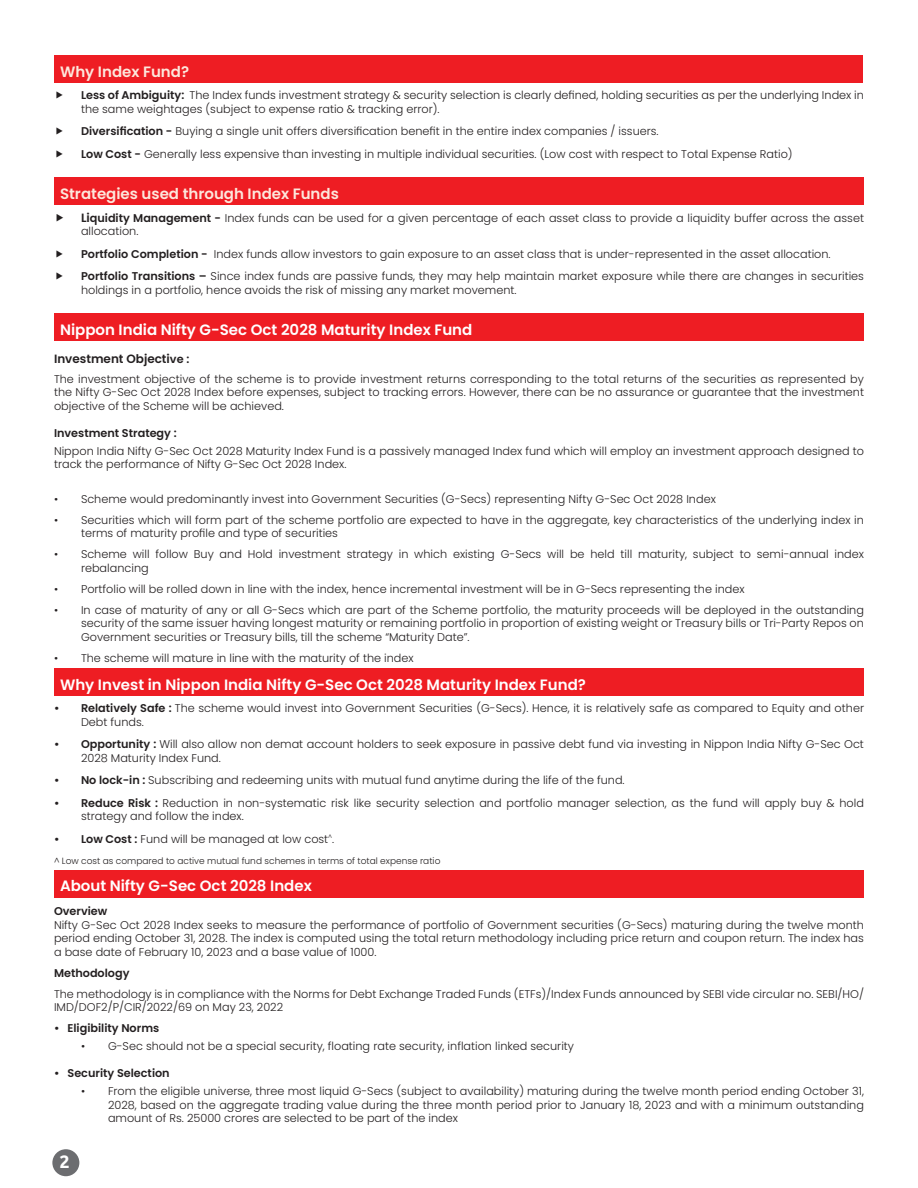
<style>
.page{position:relative;width:918px;height:1188px;background:#fff}
.page>*{position:absolute;margin:0;border:0;box-sizing:border-box;transform-origin:0 0}
.t1{font:700 18px "Ubuntu";color:#fff}
.t2{font:600 15px "Poppins";color:#fff}
.t3{font:600 15px "Poppins";color:#fde7dc}
.t4{font:600 12px "Poppins";color:#231f20}
.t5{font:300 11.25px/13.5px "Poppins";color:#231f20}
.t6{font:600 11.25px "Poppins";color:#231f20}
.t7{font:300 9px "Poppins";color:#231f20}
.s1{font-weight:600}
.s2{font-weight:600;font-size:12px}
.s3{font-size:11.25px}
</style>
<div class="page">
<div style="left:52px;top:1149px;width:27px;height:27px;background:#6c6d70;border-radius:50%"></div>
<div style="left:54px;top:55px;width:808px;height:28px;background:#ee1d23"></div>
<div style="left:54px;top:177px;width:810px;height:28px;background:#ee1d23"></div>
<div style="left:54px;top:313px;width:810px;height:28px;background:#ee1d23"></div>
<div style="left:54px;top:668px;width:810px;height:28px;background:#ee1d23"></div>
<div style="left:54px;top:870px;width:810px;height:27px;background:#ee1d23"></div>
<p class="t3" style="left:60px;top:63px;width:131px">Why Index Fund?</p>
<p class="t5" style="left:81px;top:89px;width:785px"><span class="s1">Less of Ambiguity:</span> The Index funds investment strategy &amp; security selection is clearly defined, holding securities as per the underlying Index in the same weightages (subject to expense ratio &amp; tracking error).</p>
<p class="t5" style="left:81px;top:125px;width:579px"><span class="s1">Diversification -</span> Buying a single unit offers diversification benefit in the entire index companies / issuers.</p>
<p class="t5" style="left:81px;top:147px;width:713px"><span class="s1">Low Cost -</span> Generally less expensive than investing in multiple individual securities. (Low cost with respect to Total Expense Ratio)</p>
<p class="t3" style="left:60px;top:185px;width:280px">Strategies used through Index Funds</p>
<p class="t5" style="left:81px;top:211px;width:785px"><span class="s2">Li</span><span class="s1">quidity Management -</span> Index funds can be used for a given percentage of each asset class to provide a liquidity buffer across the asset allocation.</p>
<p class="t5" style="left:81px;top:247px;width:751px"><span class="s1">Portfolio Completion -</span> Index funds allow investors to gain exposure to an asset class that is under-represented in the asset allocation.</p>
<p class="t5" style="left:81px;top:270px;width:785px"><span class="s1">Portfolio Transitions –</span> Since index funds are passive funds, they may help maintain market exposure while there are changes in securities holdings in a portfolio, hence avoids the risk of missing any market movement.</p>
<p class="t2" style="left:60px;top:321px;width:414px">Nippon India Nifty G-Sec Oct 2028 Maturity Index Fund</p>
<p class="t4" style="left:54px;top:352px;width:137px">Investment Objecti<span class="s3">ve :</span></p>
<p class="t5" style="left:54px;top:372px;width:812px;text-align:justify">The investment objective of the scheme is to provide investment returns corresponding to the total returns of the securities as represented by the Nifty G-Sec Oct 2028 Index before expenses, subject to tracking errors. However, there can be no assurance or guarantee that the investment objective of the Scheme will be achieved.</p>
<p class="t6" style="left:54px;top:426px;width:124px">Investment Strategy :</p>
<p class="t5" style="left:54px;top:444px;width:812px">Nippon India Nifty G-Sec Oct 2028 Maturity Index Fund is a passively managed Index fund which will employ an investment approach designed to track the performance of Nifty G-Sec Oct 2028 Index.</p>
<p class="t5" style="left:54px;top:492px;width:663px">• Scheme would predominantly invest into Government Securities (G-Secs) representing Nifty G-Sec Oct 2028 Index</p>
<p class="t5" style="left:81px;top:513px;width:784px;text-indent:-27px">• Securities which will form part of the scheme portfolio are expected to have in the aggregate, key characteristics of the underlying index in terms of maturity profile and type of securities</p>
<p class="t5" style="left:81px;top:548px;width:785px;text-indent:-27px">• Scheme will follow Buy and Hold investment strategy in which existing G-Secs will be held till maturity, subject to semi-annual index rebalancing</p>
<p class="t5" style="left:54px;top:582px;width:692px">• Portfolio will be rolled down in line with the index, hence incremental investment will be in G-Secs representing the index</p>
<p class="t5" style="left:81px;top:603px;width:784px;text-align:justify;text-indent:-27px">• In case of maturity of any or all G-Secs which are part of the Scheme portfolio, the maturity proceeds will be deployed in the outstanding security of the same issuer having longest maturity or remaining portfolio in proportion of existing weight or Treasury bills or Tri-Party Repos on Government securities or Treasury bills, till the scheme “Maturity Date”.</p>
<p class="t5" style="left:54px;top:651px;width:361px">• The scheme will mature in line with the maturity of the index</p>
<p class="t2" style="left:60px;top:676px;width:527px">Why Invest in Nippon India Nifty G-Sec Oct 2028 Maturity Index Fund?</p>
<p class="t5" style="left:81px;top:702px;width:785px;text-indent:-27px"><span class="s1">• Relatively Safe :</span> The scheme would invest into Government Securities (G-Secs). Hence, it is relatively safe as compared to Equity and other<br>Debt funds.</p>
<p class="t5" style="left:81px;top:738px;width:784px;text-indent:-27px"><span class="s1">• Opportunity :</span> Will also allow non demat account holders to seek exposure in passive debt fund via investing in Nippon India Nifty G-Sec Oct<br>2028 Maturity Index Fund.</p>
<p class="t5" style="left:54px;top:774px;width:572px"><span class="s1">• No lock-in :</span> Subscribing and redeeming units with mutual fund anytime during the life of the fund.</p>
<p class="t5" style="left:81px;top:796px;width:785px;text-indent:-27px"><span class="s1">• Reduce Risk :</span> Reduction in non-systematic risk like security selection and portfolio manager selection, as the fund will apply buy &amp; hold strategy and follow the index.</p>
<p class="t5" style="left:54px;top:832px;width:282px"><span class="s1">• Low Cost :</span> Fund will be managed at low cost<sup>^</sup>.</p>
<p class="t7" style="left:54px;top:855px;width:388px">^ Low cost as compared to active mutual fund schemes in terms of total expense ratio</p>
<p class="t2" style="left:60px;top:877px;width:253px">About Nifty G-Sec Oct 2028 Index</p>
<p class="t6" style="left:54px;top:905px;width:55px">Overview</p>
<p class="t5" style="left:54px;top:918px;width:812px;text-align:justify">Nifty G-Sec Oct 2028 Index seeks to measure the performance of portfolio of Government securities (G-Secs) maturing during the twelve month period ending October 31, 2028. The index is computed using the total return methodology including price return and coupon return. The index has a base date of February 10, 2023 and a base value of 1000.</p>
<p class="t6" style="left:54px;top:966px;width:77px">Methodology</p>
<p class="t5" style="left:54px;top:987px;width:812px">The methodology is in compliance with the Norms for Debt Exchange Traded Funds (ETFs)/Index Funds announced by SEBI vide circular no. SEBI/HO/<br>IMD/DOF2/P/CIR/2022/69 on May 23, 2022</p>
<p class="t6" style="left:54px;top:1022px;width:107px">• Eligibility Norms</p>
<p class="t5" style="left:81px;top:1040px;width:495px">• G-Sec should not be a special security, floating rate security, inflation linked security</p>
<p class="t6" style="left:54px;top:1067px;width:117px">• Security Selection</p>
<p class="t5" style="left:108px;top:1085px;width:757px;text-align:justify;text-indent:-27px">• From the eligible universe, three most liquid G-Secs (subject to availability) maturing during the twelve month period ending October 31, 2028, based on the aggregate trading value during the three month period prior to January 18, 2023 and with a minimum outstanding amount of Rs. 25000 crores are selected to be part of the index</p>
<p class="t1" style="left:59px;top:1151px;width:12px">2</p>
</div>
